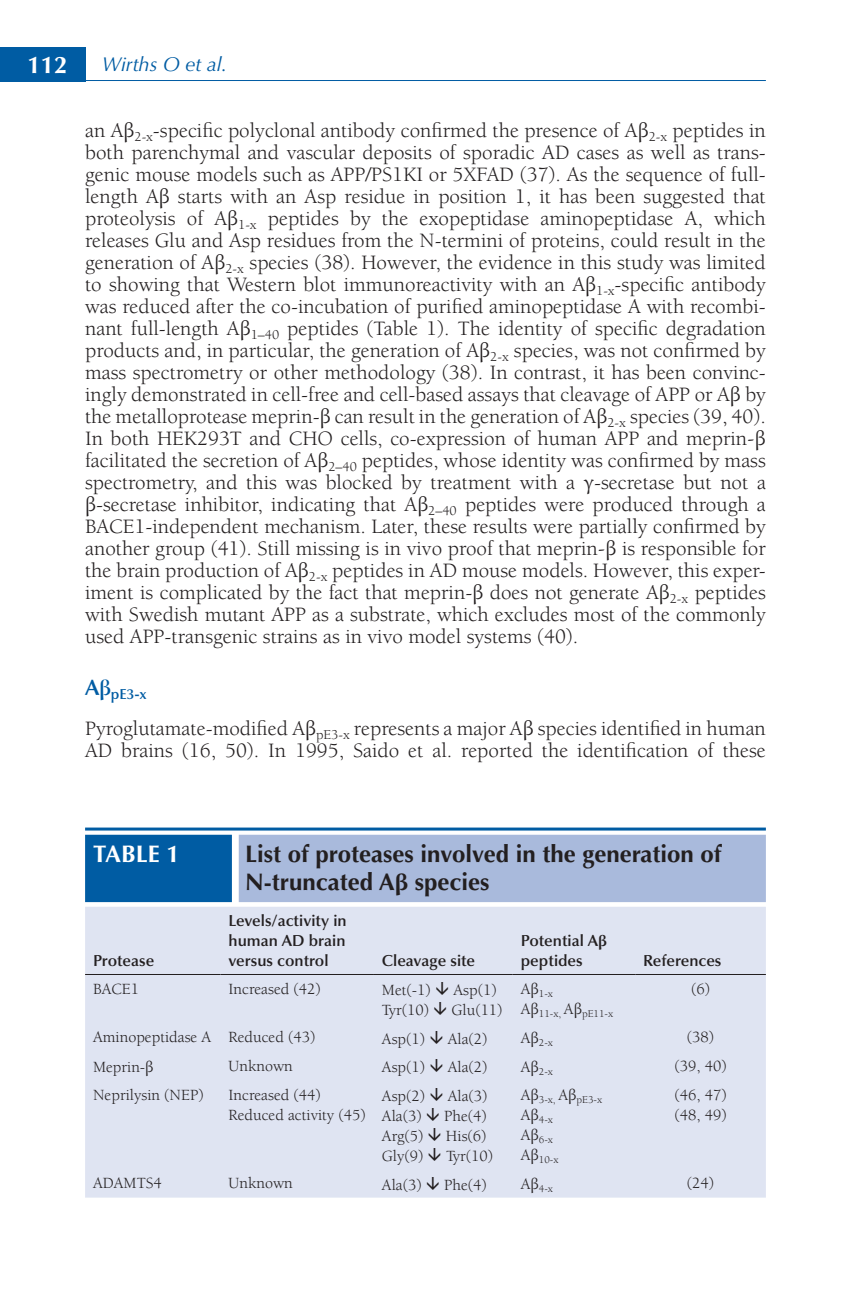
<style>
.page{position:relative;width:851px;height:1304px;background:#fff}
.page>*{position:absolute;margin:0;border:0;box-sizing:border-box;transform-origin:0 0}
.t1{font:700 24px/28px "Optima LT Std";color:#231f20}
.t2{font:700 24px "Optima LT Std";color:#fff}
.t3{font:21px/22px "Berkeley Std";color:#231f20;text-align:justify}
.t4{font:italic 20px "Optima LT Std";color:#005ca3}
.t5{font:16px/20px "Berkeley Std";color:#231f20}
.t6{font:600 16px/20px "Optima LT Std";color:#231f20;text-align:justify}
.t7{font:600 14.6px "Optima LT Std";color:#005ca3}
.t8{font:10.6px/20px "Berkeley Std";color:#231f20}
.s1{font-family:"Warnock Pro";font-weight:300}
.s2{font-family:"Warnock Pro"}
</style>
<div class="page">
<div style="left:0;top:47px;width:85px;height:34px;background:#005ca3"></div>
<hr style="left:0;top:80px;width:765px;height:1px;background:#005ca3">
<div style="left:85px;top:907px;width:680px;height:291px;background:#dfe4f2"></div>
<hr style="left:85px;top:974px;width:135px;height:1px;background:#231f20">
<hr style="left:220px;top:974px;width:154px;height:1px;background:#231f20">
<hr style="left:374px;top:974px;width:138px;height:1px;background:#231f20">
<hr style="left:512px;top:974px;width:123px;height:1px;background:#231f20">
<hr style="left:635px;top:974px;width:130px;height:1px;background:#231f20">
<div style="left:85px;top:835px;width:147px;height:67px;background:#005ca3"></div>
<div style="left:239px;top:835px;width:526px;height:67px;background:#a9badc"></div>
<hr style="left:85px;top:828px;width:680px;height:3px;background:#005ca3">
<svg style="left:436px;top:982px;width:12px;height:13px"></svg>
<svg style="left:434px;top:1002px;width:12px;height:13px"></svg>
<svg style="left:430px;top:1031px;width:12px;height:13px"></svg>
<svg style="left:430px;top:1059px;width:12px;height:13px"></svg>
<svg style="left:430px;top:1088px;width:12px;height:13px"></svg>
<svg style="left:427px;top:1108px;width:11px;height:13px"></svg>
<svg style="left:429px;top:1128px;width:11px;height:13px"></svg>
<svg style="left:429px;top:1148px;width:11px;height:13px"></svg>
<svg style="left:427px;top:1177px;width:11px;height:13px"></svg>
<p class="t2" style="left:27px;top:51px;width:42px">112</p>
<p class="t4" style="left:102px;top:53px;width:127px">Wirths O et al.</p>
<p class="t3" style="left:85px;top:120px;width:682px">an A<span class="s1">β</span><sub>2-x</sub>-specific polyclonal antibody confirmed the presence of A<span class="s1">β</span><sub>2-x</sub> peptides in both parenchymal and vascular deposits of sporadic AD cases as well as trans&shy;genic mouse models such as APP/PS1KI or 5XFAD (37). As the sequence of full&shy;length A<span class="s1">β</span> starts with an Asp residue in position 1, it has been suggested that proteolysis of A<span class="s1">β</span><sub>1-x</sub> peptides by the exopeptidase aminopeptidase A, which releases Glu and Asp residues from the N-termini of proteins, could result in the generation of A<span class="s1">β</span><sub>2-x</sub> species (38). However, the evidence in this study was limited to showing that Western blot immunoreactivity with an A<span class="s1">β</span><sub>1-x</sub>-specific antibody was reduced after the co-incubation of purified aminopeptidase A with recombi&shy;nant full-length A<span class="s1">β</span><sub>1–40</sub> peptides (Table 1). The identity of specific degradation products and, in particular, the generation of A<span class="s1">β</span><sub>2-x</sub> species, was not confirmed by mass spectrometry or other methodology (38). In contrast, it has been convinc&shy;ingly demonstrated in cell-free and cell-based assays that cleavage of APP or A<span class="s1">β</span> by the metalloprotease meprin-<span class="s1">β</span> can result in the generation of A<span class="s1">β</span><sub>2-x</sub> species (39, 40).<br>In both HEK293T and CHO cells, co-expression of human APP and meprin<span class="s1">-β </span>facilitated the secretion of A<span class="s1">β</span><sub>2–40</sub> peptides, whose identity was confirmed by mass spectrometry, and this was blocked by treatment with a <span class="s1">γ</span>-secretase but not a <span class="s1">β</span>-secretase inhibitor, indicating that A<span class="s1">β</span><sub>2–40</sub> peptides were produced through a BACE1-independent mechanism. Later, these results were partially confirmed by another group (41). Still missing is in vivo proof that meprin<span class="s1">-β</span> is responsible for the brain production of A<span class="s1">β</span><sub>2-x</sub> peptides in AD mouse models. However, this exper&shy;iment is complicated by the fact that meprin-<span class="s1">β</span> does not generate A<span class="s1">β</span><sub>2-x</sub> peptides with Swedish mutant APP as a substrate, which excludes most of the commonly used APP-transgenic strains as in vivo model systems (40).</p>
<p class="t7" style="left:85px;top:686px;width:63px"><sup>A</sup><sup>β</sup>pE3-x</p>
<p class="t3" style="left:85px;top:718px;width:682px">Pyroglutamate-modified A<span class="s1">β</span><sub>pE3-x</sub> represents a major A<span class="s1">β</span> species identified in human<br>AD brains (16, 50). In 1995, Saido et al. reported the identification of these</p>
<p class="t2" style="left:93px;top:840px;width:88px">TABLE 1</p>
<p class="t1" style="left:245px;top:840px;width:477px">List of proteases involved in the generation of<br>N-truncated A<span class="s2">β</span> species</p>
<p class="t6" style="left:93px;top:951px;width:63px">Protease</p>
<p class="t6" style="left:228px;top:911px;width:120px">Levels/activity in human AD brain versus control</p>
<p class="t6" style="left:382px;top:951px;width:95px">Cleavage site</p>
<p class="t6" style="left:520px;top:931px;width:88px">Potential A<span class="s2">β </span>peptides</p>
<p class="t6" style="left:643px;top:951px;width:80px">References</p>
<p class="t5" style="left:93px;top:979px;width:47px">BACE1</p>
<p class="t5" style="left:228px;top:979px;width:94px">Increased (42)</p>
<p class="t5" style="left:382px;top:980px;width:50px">Met(-1)</p>
<p class="t5" style="left:453px;top:980px;width:45px">Asp(1)</p>
<p class="t5" style="left:382px;top:1000px;width:49px">Tyr(10)</p>
<p class="t5" style="left:451px;top:1000px;width:52px">Glu(11)</p>
<p class="t8" style="left:520px;top:984px;width:94px"><sup>A</sup><sup>β</sup>1-x<br><sup>A</sup><sup>β</sup>11-x, <sup>A</sup><sup>β</sup>pE11-x</p>
<p class="t5" style="left:691px;top:979px;width:20px">(6)</p>
<p class="t5" style="left:93px;top:1028px;width:224px">Aminopeptidase A Reduced (43)</p>
<p class="t5" style="left:382px;top:1029px;width:45px">Asp(1)</p>
<p class="t5" style="left:447px;top:1029px;width:41px">Ala(2)</p>
<p class="t8" style="left:520px;top:1033px;width:34px"><sup>A</sup><sup>β</sup>2-x</p>
<p class="t5" style="left:686px;top:1028px;width:29px">(38)</p>
<p class="t5" style="left:93px;top:1057px;width:62px">Meprin-<span class="s1">β</span></p>
<p class="t5" style="left:228px;top:1056px;width:66px">Unknown</p>
<p class="t5" style="left:382px;top:1058px;width:45px">Asp(1)</p>
<p class="t5" style="left:447px;top:1058px;width:41px">Ala(2)</p>
<p class="t8" style="left:520px;top:1062px;width:34px"><sup>A</sup><sup>β</sup>2-x</p>
<p class="t5" style="left:674px;top:1056px;width:54px">(39, 40)</p>
<p class="t5" style="left:93px;top:1085px;width:112px">Neprilysin (NEP)</p>
<p class="t5" style="left:228px;top:1085px;width:139px">Increased (44)<br>Reduced activity (45)</p>
<p class="t5" style="left:382px;top:1086px;width:45px">Asp(2)</p>
<p class="t5" style="left:447px;top:1086px;width:41px">Ala(3)</p>
<p class="t8" style="left:520px;top:1090px;width:83px"><sup>A</sup><sup>β</sup>3-x, <sup>A</sup><sup>β</sup>pE3-x<br><sup>A</sup><sup>β</sup>4-x<br><sup>A</sup><sup>β</sup>6-x<br><sup>A</sup><sup>β</sup>10-x</p>
<p class="t5" style="left:674px;top:1085px;width:54px">(46, 47) (48, 49)</p>
<p class="t5" style="left:382px;top:1106px;width:41px">Ala(3)</p>
<p class="t5" style="left:444px;top:1106px;width:44px">Phe(4)</p>
<p class="t5" style="left:382px;top:1126px;width:43px">Arg(5)</p>
<p class="t5" style="left:446px;top:1126px;width:42px">His(6)</p>
<p class="t5" style="left:382px;top:1146px;width:43px">Gly(9)</p>
<p class="t5" style="left:446px;top:1146px;width:49px">Tyr(10)</p>
<p class="t5" style="left:93px;top:1173px;width:70px">ADAMTS4</p>
<p class="t5" style="left:228px;top:1173px;width:66px">Unknown</p>
<p class="t5" style="left:382px;top:1175px;width:41px">Ala(3)</p>
<p class="t5" style="left:444px;top:1175px;width:44px">Phe(4)</p>
<p class="t8" style="left:520px;top:1179px;width:34px"><sup>A</sup><sup>β</sup>4-x</p>
<p class="t5" style="left:686px;top:1173px;width:29px">(24)</p>
</div>
